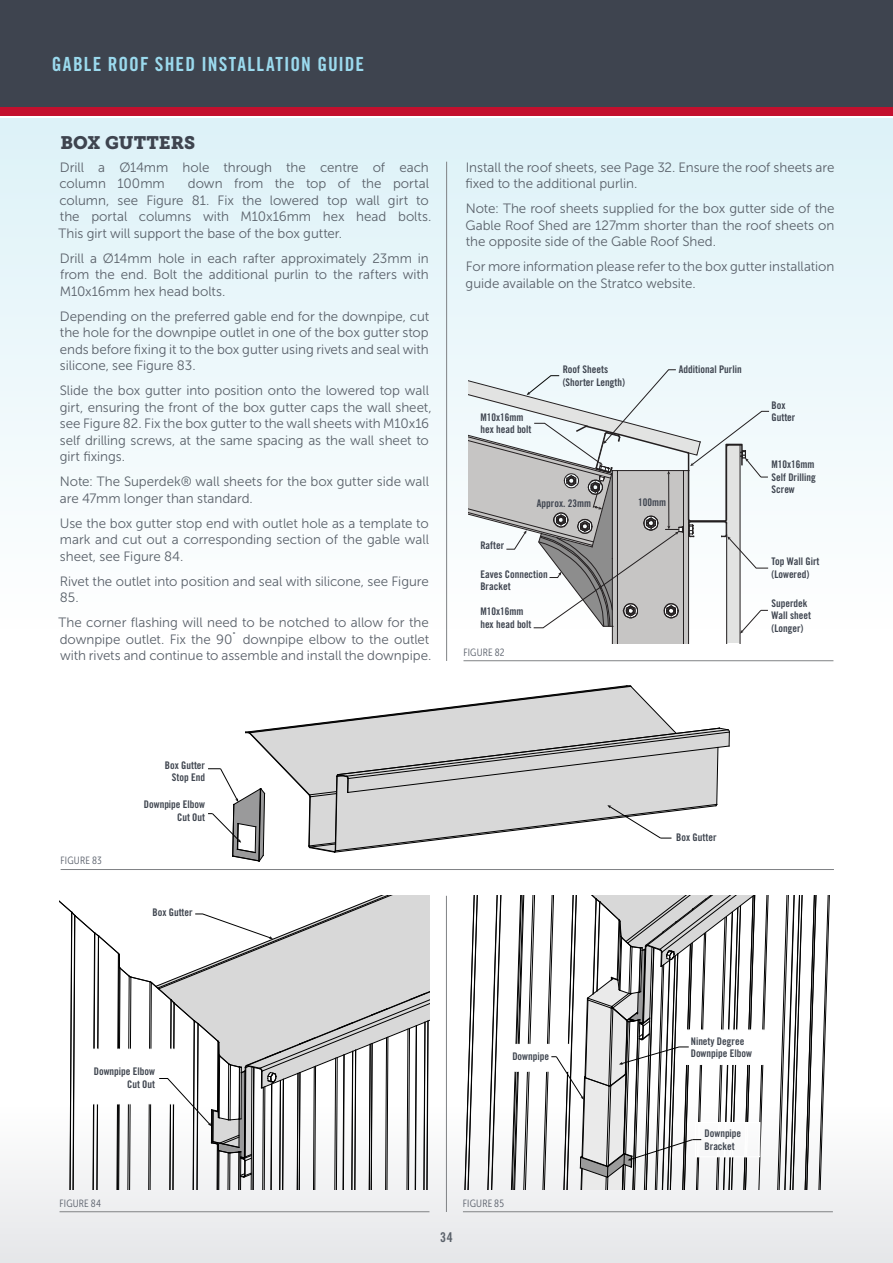
<style>
.page{position:relative;width:893px;height:1263px;background:#fff}
.page>*{position:absolute;margin:0;border:0;box-sizing:border-box;transform-origin:0 0}
.t1{font:19.5px "Trade Gothic LT Std Bd Cn 20";letter-spacing:.055em;color:#9bdaee}
.t2{font:18px "Museo Slab 900";color:#3e444f}
.t3{font:13.5px/16.5px "Museo Sans 300";letter-spacing:-.005em;color:#5a616a}
.t4{font:13.5px "Trade Gothic LT Std Bd Cn 20";color:#5a616a}
.t5{font:10.5px/12.6px "Trade Gothic LT Std Bd Cn 20";color:#3e444f}
.t6{font:10.5px/12.6px "Trade Gothic LT Std Bd Cn 20";color:#3f454f;text-align:right}
.t7{font:10.5px "Museo Sans Cond 300";letter-spacing:.02em;color:#595f6a}
</style>
<div class="page">
<div style="left:0;top:1106px;width:893px;height:157px;background:linear-gradient(to bottom,#fff,#e4e5e8)"></div>
<div style="left:0;top:119px;width:893px;height:510px;background:linear-gradient(to bottom,#ddf2f8,#fefefe)"></div>
<div style="left:0;top:0;width:893px;height:107px;background:#3e444f"></div>
<div style="left:0;top:107px;width:893px;height:9px;background:#c3102e"></div>
<hr style="left:446px;top:162px;width:1px;height:499px;background:#808285">
<hr style="left:446px;top:896px;width:1px;height:316px;background:#808285">
<svg style="left:468px;top:346px;width:301px;height:297px"></svg>
<svg style="left:208px;top:685px;width:522px;height:177px"></svg>
<hr style="left:61px;top:869px;width:773px;height:1px;background:#808285">
<hr style="left:60px;top:1211px;width:369px;height:1px;background:#808285">
<hr style="left:463px;top:1211px;width:370px;height:1px;background:#808285">
<hr style="left:463px;top:660px;width:370px;height:1px;background:#808285">
<svg style="left:60px;top:896px;width:369px;height:293px"></svg>
<svg style="left:463px;top:896px;width:370px;height:293px"></svg>
<h1 class="t1" style="left:52px;top:52px;width:314px">GABLE ROOF SHED INSTALLATION GUIDE</h1>
<p class="t2" style="left:60px;top:133px;width:136px">BOX GUTTERS</p>
<p class="t3" style="left:60px;top:159px;width:371px">Drill a Ø14mm hole through the centre of each column 100mm</p>
<p class="t3" style="left:59px;top:175px;width:374px;text-indent:129px">down from the top of the portal column, see Figure 81. Fix the lowered top wall girt to the portal columns with M10x16mm hex head bolts.<br>This girt will support the base of the box gutter.</p>
<p class="t3" style="left:60px;top:250px;width:370px;text-align:justify">Drill a Ø14mm hole in each rafter approximately 23mm in from the end. Bolt the additional purlin to the rafters with M10x16mm hex head bolts.</p>
<p class="t3" style="left:60px;top:308px;width:371px;text-align:justify">Depending on the preferred gable end for the downpipe, cut the hole for the downpipe outlet in one of the box gutter stop ends before fixing it to the box gutter using rivets and seal with silicone, see Figure 83.</p>
<p class="t3" style="left:60px;top:383px;width:373px">Slide the box gutter into position onto the lowered top wall girt, ensuring the front of the box gutter caps the wall sheet, see Figure 82. Fix the box gutter to the wall sheets with M10x16 self drilling screws, at the same spacing as the wall sheet to girt fixings.</p>
<p class="t3" style="left:60px;top:474px;width:371px">Note: The Superdek® wall sheets for the box gutter side wall are 47mm longer than standard.</p>
<p class="t3" style="left:60px;top:515px;width:371px;text-align:justify">Use the box gutter stop end with outlet hole as a template to mark and cut out a corresponding section of the gable wall sheet, see Figure 84.</p>
<p class="t3" style="left:60px;top:573px;width:371px">Rivet the outlet into position and seal with silicone, see Figure<br>85.</p>
<p class="t3" style="left:59px;top:615px;width:374px">The corner flashing will need to be notched to allow for the downpipe outlet. Fix the 90˚ downpipe elbow to the outlet with rivets and continue to assemble and install the downpipe.</p>
<p class="t3" style="left:465px;top:159px;width:370px">Install the roof sheets, see Page 32. Ensure the roof sheets are fixed to the additional purlin.</p>
<p class="t3" style="left:465px;top:200px;width:370px;text-align:justify">Note: The roof sheets supplied for the box gutter side of the Gable Roof Shed are 127mm shorter than the roof sheets on the opposite side of the Gable Roof Shed.</p>
<p class="t3" style="left:466px;top:259px;width:370px">For more information please refer to the box gutter installation guide available on the Stratco website.</p>
<p class="t5" style="left:480px;top:411px;width:53px">M10x16mm hex head bolt</p>
<p class="t5" style="left:563px;top:363px;width:64px">Roof Sheets (Shorter Length)</p>
<p class="t5" style="left:679px;top:363px;width:64px">Additional Purlin</p>
<p class="t5" style="left:480px;top:539px;width:25px">Rafter</p>
<p class="t5" style="left:537px;top:497px;width:56px">Approx. 23mm</p>
<p class="t5" style="left:480px;top:567px;width:69px">Eaves Connection<br>Bracket</p>
<p class="t5" style="left:480px;top:605px;width:53px">M10x16mm hex head bolt</p>
<p class="t7" style="left:463px;top:646px;width:43px">FIGURE 82</p>
<p class="t5" style="left:638px;top:496px;width:29px">100mm</p>
<p class="t5" style="left:771px;top:399px;width:25px">Box<br>Gutter</p>
<p class="t5" style="left:771px;top:458px;width:46px;text-align:justify">M10x16mm Self Drilling Screw</p>
<p class="t5" style="left:771px;top:555px;width:49px">Top Wall Girt (Lowered)</p>
<p class="t5" style="left:771px;top:597px;width:41px">Superdek<br>Wall sheet (Longer)</p>
<p class="t7" style="left:61px;top:855px;width:43px">FIGURE 83</p>
<p class="t6" style="left:165px;top:759px;width:42px">Box Gutter<br>Stop End</p>
<p class="t6" style="left:144px;top:798px;width:63px">Downpipe Elbow<br>Cut Out</p>
<p class="t6" style="left:152px;top:905px;width:42px">Box Gutter</p>
<p class="t6" style="left:676px;top:831px;width:42px">Box Gutter</p>
<p class="t6" style="left:94px;top:1065px;width:63px">Downpipe Elbow<br>Cut Out</p>
<p class="t6" style="left:691px;top:1034px;width:55px">Ninety Degree</p>
<p class="t6" style="left:512px;top:1049px;width:38px">Downpipe</p>
<p class="t6" style="left:691px;top:1047px;width:63px">Downpipe Elbow</p>
<p class="t6" style="left:705px;top:1127px;width:38px;text-align:left">Downpipe<br>Bracket</p>
<p class="t7" style="left:60px;top:1197px;width:43px">FIGURE 84</p>
<p class="t7" style="left:463px;top:1197px;width:43px">FIGURE 85</p>
<p class="t4" style="left:440px;top:1229px;width:14px">34</p>
</div>
